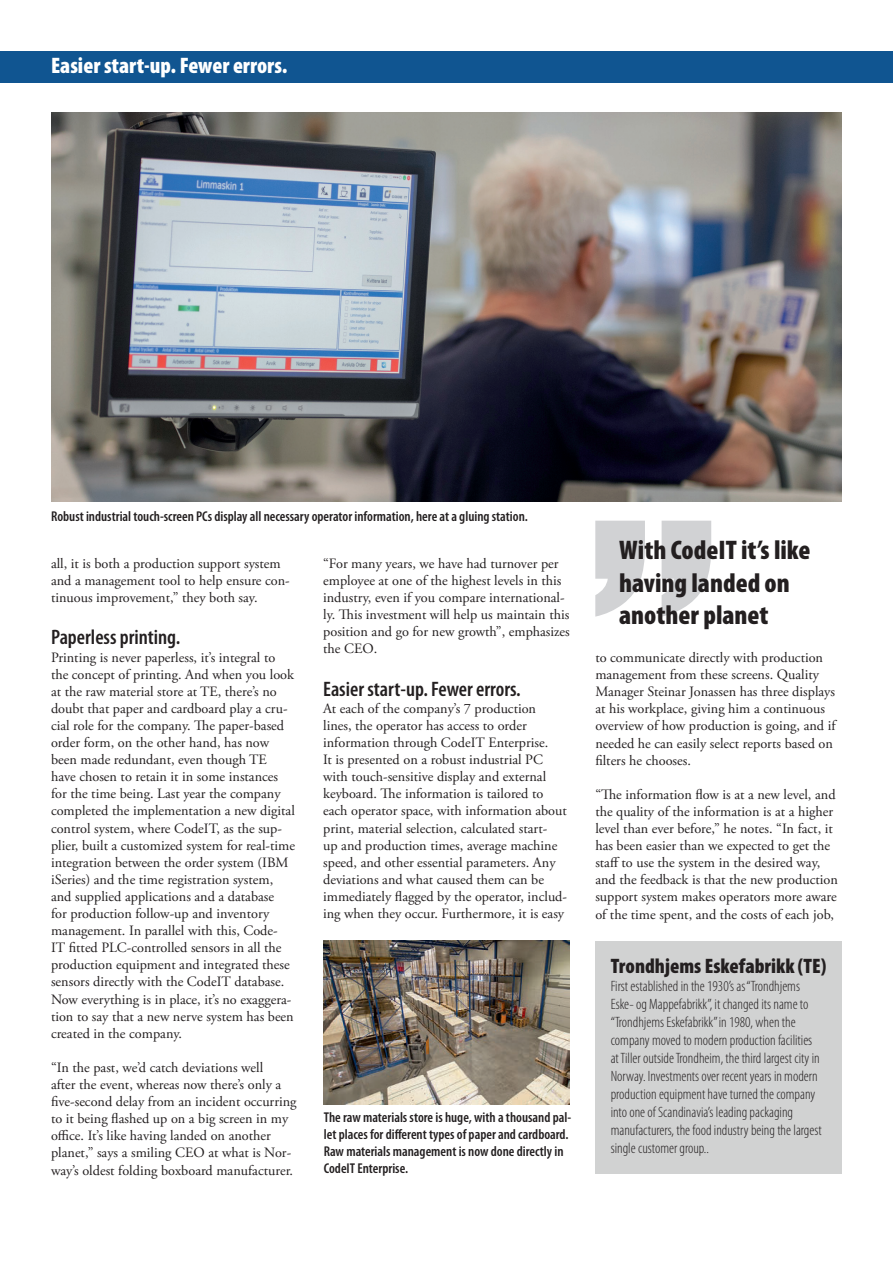
<style>
.page{position:relative;width:893px;height:1263px;background:#fff}
.page>*{position:absolute;margin:0;border:0;box-sizing:border-box;transform-origin:0 0}
.t1{font:900 condensed 27px/32.4px "Myriad Pro";color:#231f20}
.t2{font:900 condensed 22.5px "Myriad Pro";color:#fff}
.t3{font:600 condensed 21px "Myriad Pro";color:#231f20}
.t4{font:900 condensed 21px "Myriad Pro";color:#231f20}
.t5{font:300 condensed 15px/18px "Myriad Pro";color:#231f20}
.t6{font:14.25px/17.1px "Adobe Garamond Pro";color:#231f20}
.t7{font:600 condensed 14.25px/17.1px "Myriad Pro";color:#231f20}
</style>
<div class="page">
<div style="left:0;top:51px;width:893px;height:32px;background:#105591"></div>
<img style="left:51px;top:113px;width:791px;height:389px">
<img style="left:324px;top:940px;width:245px;height:164px">
<svg style="left:595px;top:521px;width:116px;height:96px"></svg>
<div style="left:595px;top:941px;width:247px;height:233px;background:#d1d2d2"></div>
<h2 class="t2" style="left:51px;top:51px;width:238px">Easier start-up. Fewer errors.</h2>
<p class="t7" style="left:51px;top:507px;width:478px">Robust industrial touch-screen PCs display all necessary operator information, here at a gluing station.</p>
<p class="t6" style="left:51px;top:555px;width:240px">all, it is both a production support system and a management tool to help ensure con&shy;tinuous improvement,” they both say.</p>
<h3 class="t3" style="left:51px;top:624px;width:131px">Paperless printing.</h3>
<p class="t6" style="left:51px;top:649px;width:245px">Printing is never paperless, it’s integral to the concept of printing. And when you look at the raw material store at TE, there’s no doubt that paper and cardboard play a cru&shy;cial role for the company. The paper-based order form, on the other hand, has now been made redundant, even though TE have chosen to retain it in some instances for the time being. Last year the company completed the implementation a new digital control system, where CodeIT, as the sup&shy;plier, built a customized system for real-time integration between the order system (IBM iSeries) and the time registration system, and supplied applications and a database<br>for production follow-up and inventory management. In parallel with this, Code-IT fitted PLC-controlled sensors in all the production equipment and integrated these sensors directly with the CodeIT database.<br>Now everything is in place, it’s no exaggera&shy;tion to say that a new nerve system has been created in the company.</p>
<p class="t6" style="left:51px;top:1059px;width:247px">“In the past, we’d catch deviations well<br>after the event, whereas now there’s only a five-second delay from an incident occurring to it being flashed up on a big screen in my office. It’s like having landed on another planet,” says a smiling CEO at what is Nor&shy;way’s oldest folding boxboard manufacturer.</p>
<p class="t6" style="left:323px;top:555px;width:248px">“For many years, we have had turnover per employee at one of the highest levels in this industry, even if you compare international&shy;ly. This investment will help us maintain this position and go for new growth”, emphasizes the CEO.</p>
<h3 class="t3" style="left:323px;top:676px;width:199px">Easier start-up. Fewer errors.</h3>
<p class="t6" style="left:323px;top:700px;width:245px">At each of the company’s 7 production lines, the operator has access to order information through CodeIT Enterprise.<br>It is presented on a robust industrial PC with touch-sensitive display and external keyboard. The information is tailored to each operator space, with information about print, material selection, calculated start-<br>up and production times, average machine speed, and other essential parameters. Any deviations and what caused them can be immediately flagged by the operator, includ&shy;ing when they occur. Furthermore, it is easy</p>
<p class="t7" style="left:324px;top:1108px;width:249px">The raw materials store is huge, with a thousand pal&shy;let places for different types of paper and cardboard.<br>Raw materials management is now done directly in CodeIT Enterprise.</p>
<h1 class="t1" style="left:619px;top:533px;width:193px">With CodeIT it’s like having landed on another planet</h1>
<p class="t6" style="left:595px;top:649px;width:242px">to communicate directly with production management from these screens. Quality Manager Steinar Jonassen has three displays at his workplace, giving him a continuous overview of how production is going, and if needed he can easily select reports based on filters he chooses.</p>
<p class="t6" style="left:595px;top:786px;width:244px">“The information flow is at a new level, and the quality of the information is at a higher level than ever before,” he notes. “In fact, it has been easier than we expected to get the staff to use the system in the desired way, and the feedback is that the new production support system makes operators more aware of the time spent, and the costs of each job,</p>
<h3 class="t4" style="left:611px;top:952px;width:217px">Trondhjems Eskefabrikk (TE)</h3>
<p class="t5" style="left:611px;top:977px;width:212px">First established in the 1930’s as “Trondhjems Eske- og Mappefabrikk”, it changed its name to “Trondhjems Eskefabrikk” in 1980, when the company moved to modern production facilities at Tiller outside Trondheim, the third largest city in Norway. Investments over recent years in modern production equipment have turned the company into one of Scandinavia’s leading packaging manufacturers, the food industry being the largest single customer group..</p>
</div>
